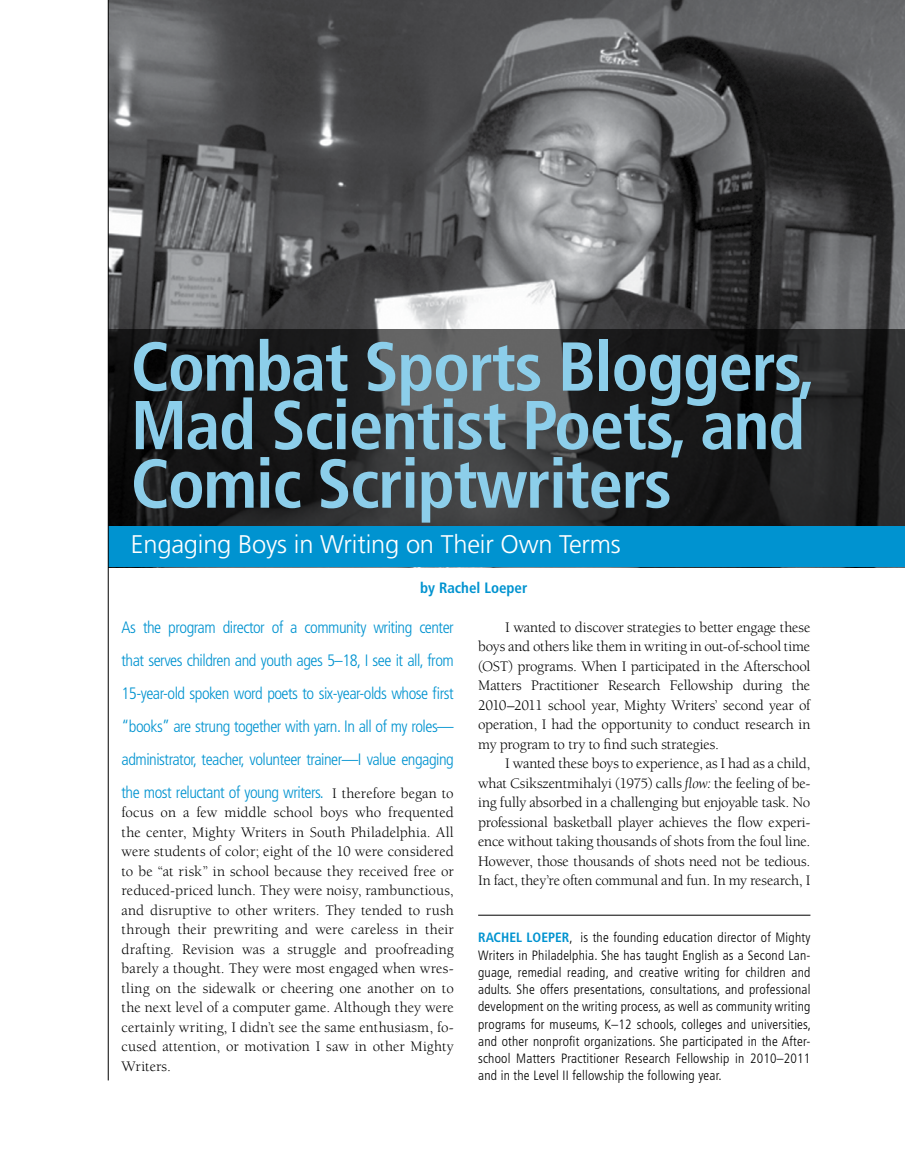
<style>
.page{position:relative;width:905px;height:1175px;background:#fff}
.page>*{position:absolute;margin:0;border:0;box-sizing:border-box;transform-origin:0 0}
.t1{font:700 condensed 69px/58.5px "Frutiger";letter-spacing:-.02em;color:#8cceea}
.t2{font:300 25.5px "Frutiger";letter-spacing:-.01em;color:#fff}
.t3{font:300 condensed 16.5px/33px "Frutiger";letter-spacing:-.03em;color:#0093d0;text-align:justify}
.t4{font:15px/19.5px "Berkeley";letter-spacing:-.005em;color:#000;text-align:justify}
.t5{font:700 condensed 15px "Frutiger";color:#0093d0}
.t6{font:300 condensed 13.5px/17.2px "Frutiger";letter-spacing:.015em;color:#000;text-align:justify}
.t7{font:700 condensed 13.5px "Frutiger";color:#0093d0}
.s1{font-family:"Berkeley";font-weight:400;font-stretch:normal;font-size:15px;color:#000}
.s2{font-style:italic}
</style>
<div class="page">
<img style="left:109px;top:0;width:795px;height:329px">
<svg style="left:109px;top:329px;width:795px;height:197px;background:#272727"></svg>
<div style="left:108px;top:526px;width:796px;height:41px;background:#0093d0"></div>
<hr style="left:478px;top:915px;width:332px;height:1px;background:#000">
<hr style="left:108px;top:0;width:1px;height:1080px;background:#000">
<h1 class="t1" style="left:131px;top:337px;width:686px">Combat Sports Bloggers,<br>Mad Scientist Poets, and<br>Comic Scriptwriters</h1>
<h2 class="t2" style="left:131px;top:529px;width:491px">Engaging Boys in Writing on Their Own Terms</h2>
<p class="t5" style="left:420px;top:578px;width:109px">by Rachel Loeper</p>
<p class="t3" style="left:122px;top:610px;width:334px">As the program director of a community writing center that serves children and youth ages 5–18, I see it all, from 15-year-old spoken word poets to six-year-olds whose first “books” are strung together with yarn. In all of my roles— administrator, teacher, volunteer trainer—I value engaging the most reluctant of young writers. <span class="s1">I therefore began to</span></p>
<p class="t4" style="left:121px;top:803px;width:334px">focus on a few middle school boys who frequented the center, Mighty Writers in South Philadelphia. All were students of color; eight of the 10 were considered to be “at risk” in school because they received free or reduced-priced lunch. They were noisy, rambunctious, and disruptive to other writers. They tended to rush through their prewriting and were careless in their drafting. Revision was a struggle and proofreading barely a thought. They were most engaged when wres&shy;tling on the sidewalk or cheering one another on to the next level of a computer game. Although they were certainly writing, I didn’t see the same enthusiasm, fo&shy;cused attention, or motivation I saw in other Mighty Writers.</p>
<p class="t4" style="left:478px;top:617px;width:334px;text-indent:27px">I wanted to discover strategies to better engage these boys and others like them in writing in out-of-school time (OST) programs. When I participated in the Afterschool Matters Practitioner Research Fellowship during the 2010–2011 school year, Mighty Writers’ second year of operation, I had the opportunity to conduct research in my program to try to find such strategies.</p>
<p class="t4" style="left:478px;top:754px;width:334px;text-indent:27px">I wanted these boys to experience, as I had as a child, what Csikszentmihalyi (1975) calls <span class="s2">flow:</span> the feeling of be&shy;ing fully absorbed in a challenging but enjoyable task. No professional basketball player achieves the flow experi&shy;ence without taking thousands of shots from the foul line.<br>However, those thousands of shots need not be tedious.<br>In fact, they’re often communal and fun. In my research, I</p>
<p class="t6" style="left:478px;top:929px;width:334px;text-indent:91px">, is the founding education director of Mighty Writers in Philadelphia. She has taught English as a Second Lan&shy;guage, remedial reading, and creative writing for children and adults. She offers presentations, consultations, and professional development on the writing process, as well as community writing programs for museums, K–12 schools, colleges and universities, and other nonprofit organizations. She participated in the After&shy;school Matters Practitioner Research Fellowship in 2010–2011 and in the Level II fellowship the following year.</p>
<p class="t7" style="left:478px;top:929px;width:16px">Rachel</p>
<p class="t7" style="left:526px;top:929px;width:15px">Loeper</p>
</div>
